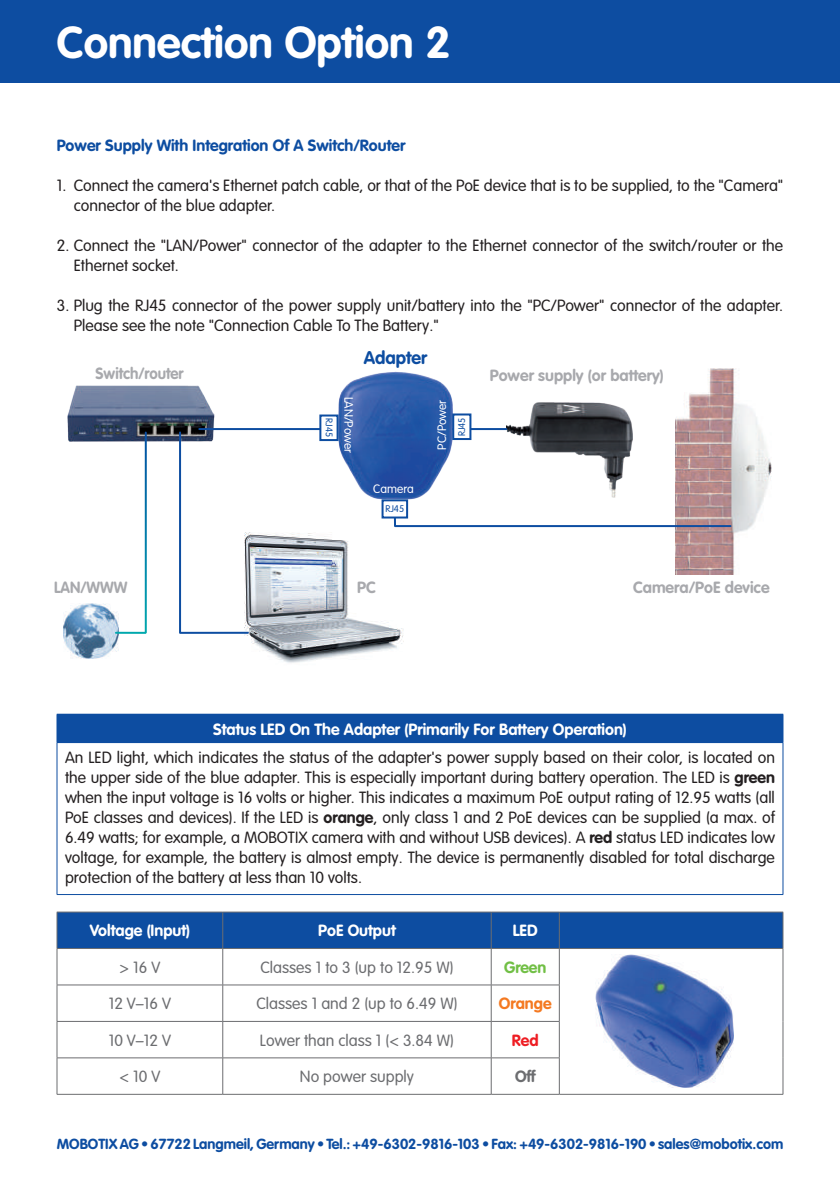
<style>
.page{position:relative;width:840px;height:1191px;background:#fff}
.page>*{position:absolute;margin:0;border:0;box-sizing:border-box;transform-origin:0 0}
.t1{font:700 44px "VAG Rounded LT Pro";color:#fff}
.t2{font:700 18px "VAG Rounded LT Pro";color:#0d4da1}
.t3{font:300 16px/20px "VAG Rounded LT Pro";color:#231f20}
.t4{font:300 16px "VAG Rounded LT Pro";color:#6c6d70}
.t5{font:700 16px "VAG Rounded LT Pro";color:#fff}
.t6{font:700 16px "VAG Rounded LT Pro";color:#0d4da1}
.t7{font:700 16px "VAG Rounded LT Pro";color:#a8a9ad}
.t8{font:700 16px "VAG Rounded LT Pro";color:#a8a9ad;scale:.94 1}
.t9{font:700 16px "VAG Rounded LT Pro";color:#f47921}
.t10{font:700 16px "VAG Rounded LT Pro";color:#71bf45}
.t11{font:700 16px "VAG Rounded LT Pro";color:#ee1d23}
.t12{font:700 16px "VAG Rounded LT Pro";color:#6c6d70}
.t13{font:700 14.4px "VAG Rounded LT Pro";color:#0d4da1}
.t14{font:300 12px "VAG Rounded LT Pro";color:#fff}
.t15{font:300 9.6px "VAG Rounded LT Pro";color:#0d4da1}
.s1{font-weight:700}
</style>
<div class="page">
<div style="left:0;top:0;width:839px;height:82px;background:#0d4da1"></div>
<div style="left:57px;top:714px;width:725px;height:28px;background:#0d4da1"></div>
<svg style="left:782px;top:714px;width:1px;height:28px"></svg>
<hr style="left:57px;top:742px;width:725px;height:1px;background:#0d4da1">
<hr style="left:57px;top:743px;width:1px;height:151px;background:#0d4da1">
<hr style="left:782px;top:743px;width:1px;height:151px;background:#0d4da1">
<hr style="left:57px;top:894px;width:725px;height:1px;background:#0d4da1">
<div style="left:58px;top:912px;width:724px;height:36px;background:#0d4da1"></div>
<svg style="left:58px;top:949px;width:500px;height:145px"></svg>
<hr style="left:57px;top:948px;width:166px;height:1px;background:#6c6d70">
<hr style="left:57px;top:948px;width:1px;height:36px;background:#6c6d70">
<hr style="left:223px;top:948px;width:268px;height:1px;background:#6c6d70">
<hr style="left:222px;top:948px;width:1px;height:36px;background:#6c6d70">
<hr style="left:491px;top:948px;width:68px;height:1px;background:#6c6d70">
<hr style="left:490px;top:948px;width:1px;height:36px;background:#6c6d70">
<hr style="left:57px;top:984px;width:166px;height:1px;background:#6c6d70">
<hr style="left:57px;top:985px;width:1px;height:36px;background:#6c6d70">
<hr style="left:223px;top:984px;width:268px;height:1px;background:#6c6d70">
<hr style="left:222px;top:985px;width:1px;height:36px;background:#6c6d70">
<hr style="left:491px;top:984px;width:68px;height:1px;background:#6c6d70">
<hr style="left:490px;top:985px;width:1px;height:36px;background:#6c6d70">
<hr style="left:559px;top:1094px;width:223px;height:1px;background:#6c6d70">
<hr style="left:57px;top:1021px;width:166px;height:1px;background:#6c6d70">
<hr style="left:57px;top:1021px;width:1px;height:36px;background:#6c6d70">
<hr style="left:223px;top:1021px;width:268px;height:1px;background:#6c6d70">
<hr style="left:222px;top:1021px;width:1px;height:36px;background:#6c6d70">
<hr style="left:491px;top:1021px;width:68px;height:1px;background:#6c6d70">
<hr style="left:490px;top:1021px;width:1px;height:36px;background:#6c6d70">
<hr style="left:57px;top:912px;width:1px;height:36px;background:#6c6d70">
<hr style="left:57px;top:1057px;width:166px;height:1px;background:#6c6d70">
<hr style="left:57px;top:1058px;width:1px;height:36px;background:#6c6d70">
<hr style="left:57px;top:1094px;width:166px;height:1px;background:#6c6d70">
<hr style="left:223px;top:1057px;width:268px;height:1px;background:#6c6d70">
<hr style="left:222px;top:1058px;width:1px;height:36px;background:#6c6d70">
<hr style="left:223px;top:1094px;width:268px;height:1px;background:#6c6d70">
<hr style="left:57px;top:911px;width:166px;height:1px;background:#6c6d70">
<hr style="left:491px;top:1057px;width:68px;height:1px;background:#6c6d70">
<hr style="left:490px;top:1058px;width:1px;height:36px;background:#6c6d70">
<hr style="left:491px;top:1094px;width:68px;height:1px;background:#6c6d70">
<hr style="left:559px;top:948px;width:223px;height:1px;background:#6c6d70">
<hr style="left:558px;top:948px;width:1px;height:36px;background:#6c6d70">
<hr style="left:782px;top:948px;width:1px;height:37px;background:#6c6d70">
<hr style="left:558px;top:985px;width:1px;height:36px;background:#6c6d70">
<hr style="left:782px;top:985px;width:1px;height:36px;background:#6c6d70">
<hr style="left:558px;top:1021px;width:1px;height:36px;background:#6c6d70">
<hr style="left:782px;top:1021px;width:1px;height:36px;background:#6c6d70">
<hr style="left:558px;top:1058px;width:1px;height:36px;background:#6c6d70">
<hr style="left:782px;top:1057px;width:1px;height:37px;background:#6c6d70">
<hr style="left:222px;top:912px;width:1px;height:36px;background:#6c6d70">
<hr style="left:223px;top:911px;width:268px;height:1px;background:#6c6d70">
<hr style="left:490px;top:912px;width:1px;height:36px;background:#6c6d70">
<hr style="left:491px;top:911px;width:68px;height:1px;background:#6c6d70">
<hr style="left:558px;top:912px;width:1px;height:36px;background:#6c6d70">
<hr style="left:782px;top:912px;width:1px;height:36px;background:#6c6d70">
<hr style="left:559px;top:911px;width:223px;height:1px;background:#6c6d70">
<img style="left:67px;top:385px;width:148px;height:57px">
<img style="left:675px;top:369px;width:97px;height:206px">
<img style="left:338px;top:371px;width:114px;height:129px">
<img style="left:244px;top:532px;width:159px;height:131px">
<svg style="left:392px;top:511px;width:340px;height:17px"></svg>
<img style="left:506px;top:402px;width:126px;height:95px">
<hr style="left:453px;top:428px;width:53px;height:2px;background:#0d4da1">
<hr style="left:199px;top:428px;width:136px;height:2px;background:#0d4da1">
<svg style="left:178px;top:430px;width:72px;height:205px"></svg>
<img style="left:63px;top:603px;width:55px;height:55px">
<svg style="left:114px;top:430px;width:34px;height:205px"></svg>
<img style="left:595px;top:954px;width:138px;height:133px">
<div style="left:453px;top:414px;width:17px;height:25px;background:#fff"></div>
<div style="left:452px;top:413px;width:19px;height:27px;border:2px solid #0d4da1"></div>
<div style="left:320px;top:415px;width:17px;height:25px;background:#fff"></div>
<div style="left:319px;top:414px;width:19px;height:27px;border:2px solid #0d4da1"></div>
<div style="left:382px;top:500px;width:25px;height:17px;background:#fff"></div>
<div style="left:381px;top:499px;width:27px;height:19px;border:2px solid #0d4da1"></div>
<h1 class="t1" style="left:57px;top:15px;width:395px">Connection Option 2</h1>
<p class="t6" style="left:57px;top:135px;width:350px">Power Supply With Integration Of A Switch/Router</p>
<p class="t3" style="left:74px;top:176px;width:710px;text-indent:-17px">1. Connect the camera's Ethernet patch cable, or that of the PoE device that is to be supplied, to the "Camera" connector of the blue adapter.</p>
<p class="t3" style="left:74px;top:236px;width:710px;text-indent:-17px">2. Connect the "LAN/Power" connector of the adapter to the Ethernet connector of the switch/router or the<br>Ethernet socket.</p>
<p class="t3" style="left:74px;top:296px;width:710px;text-indent:-17px">3. Plug the RJ45 connector of the power supply unit/battery into the "PC/Power" connector of the adapter.<br>Please see the note "Connection Cable To The Battery."</p>
<p class="t8" style="left:95px;top:363px;width:95px">Switch/router</p>
<p class="t15" style="left:334px;top:418px;width:20px;rotate:90deg">RJ45</p>
<p class="t2" style="left:363px;top:346px;width:65px">Adapter</p>
<p class="t14" style="left:355px;top:396px;width:58px;rotate:90deg">LAN/Power</p>
<p class="t14" style="left:434px;top:450px;width:51px;rotate:-90deg">PC/Power</p>
<p class="t14" style="left:373px;top:481px;width:42px">Camera</p>
<p class="t15" style="left:385px;top:503px;width:20px">RJ45</p>
<p class="t15" style="left:456px;top:436px;width:20px;rotate:-90deg">RJ45</p>
<p class="t7" style="left:489px;top:365px;width:175px">Power supply (or battery)</p>
<p class="t8" style="left:54px;top:577px;width:79px">LAN/WWW</p>
<p class="t7" style="left:357px;top:577px;width:20px">PC</p>
<p class="t7" style="left:632px;top:577px;width:138px">Camera/PoE device</p>
<p class="t5" style="left:213px;top:719px;width:415px">Status LED On The Adapter (Primarily For Battery Operation)</p>
<p class="t3" style="left:65px;top:748px;width:711px;text-align:justify">An LED light, which indicates the status of the adapter's power supply based on their color, is located on the upper side of the blue adapter. This is especially important during battery operation. The LED is <span class="s1">green </span>when the input voltage is 16 volts or higher. This indicates a maximum PoE output rating of 12.95 watts (all PoE classes and devices). If the LED is <span class="s1">orange</span>, only class 1 and 2 PoE devices can be supplied (a max. of 6.49 watts; for example, a MOBOTIX camera with and without USB devices). A <span class="s1">red</span> status LED indicates low voltage, for example, the battery is almost empty. The device is permanently disabled for total discharge protection of the battery at less than 10 volts.</p>
<p class="t5" style="left:90px;top:920px;width:102px">Voltage (Input)</p>
<p class="t5" style="left:318px;top:920px;width:79px">PoE Output</p>
<p class="t5" style="left:512px;top:920px;width:26px">LED</p>
<p class="t4" style="left:119px;top:958px;width:42px">&gt; 16 V</p>
<p class="t4" style="left:260px;top:958px;width:194px">Classes 1 to 3 (up to 12.95 W)</p>
<p class="t10" style="left:504px;top:957px;width:44px">Green</p>
<p class="t4" style="left:109px;top:994px;width:64px">12 V–16 V</p>
<p class="t4" style="left:256px;top:994px;width:202px">Classes 1 and 2 (up to 6.49 W)</p>
<p class="t9" style="left:498px;top:993px;width:54px">Orange</p>
<p class="t4" style="left:109px;top:1030px;width:64px">10 V–12 V</p>
<p class="t4" style="left:260px;top:1030px;width:195px">Lower than class 1 (&lt; 3.84 W)</p>
<p class="t11" style="left:511px;top:1030px;width:28px">Red</p>
<p class="t4" style="left:119px;top:1067px;width:42px">&lt; 10 V</p>
<p class="t4" style="left:300px;top:1067px;width:115px">No power supply</p>
<p class="t12" style="left:514px;top:1066px;width:23px">Off</p>
<p class="t13" style="left:57px;top:1134px;width:727px">MOBOTIX AG • 67722 Langmeil, Germany • Tel.: +49-6302-9816-103 • Fax: +49-6302-9816-190 • sales@mobotix.com</p>
</div>
